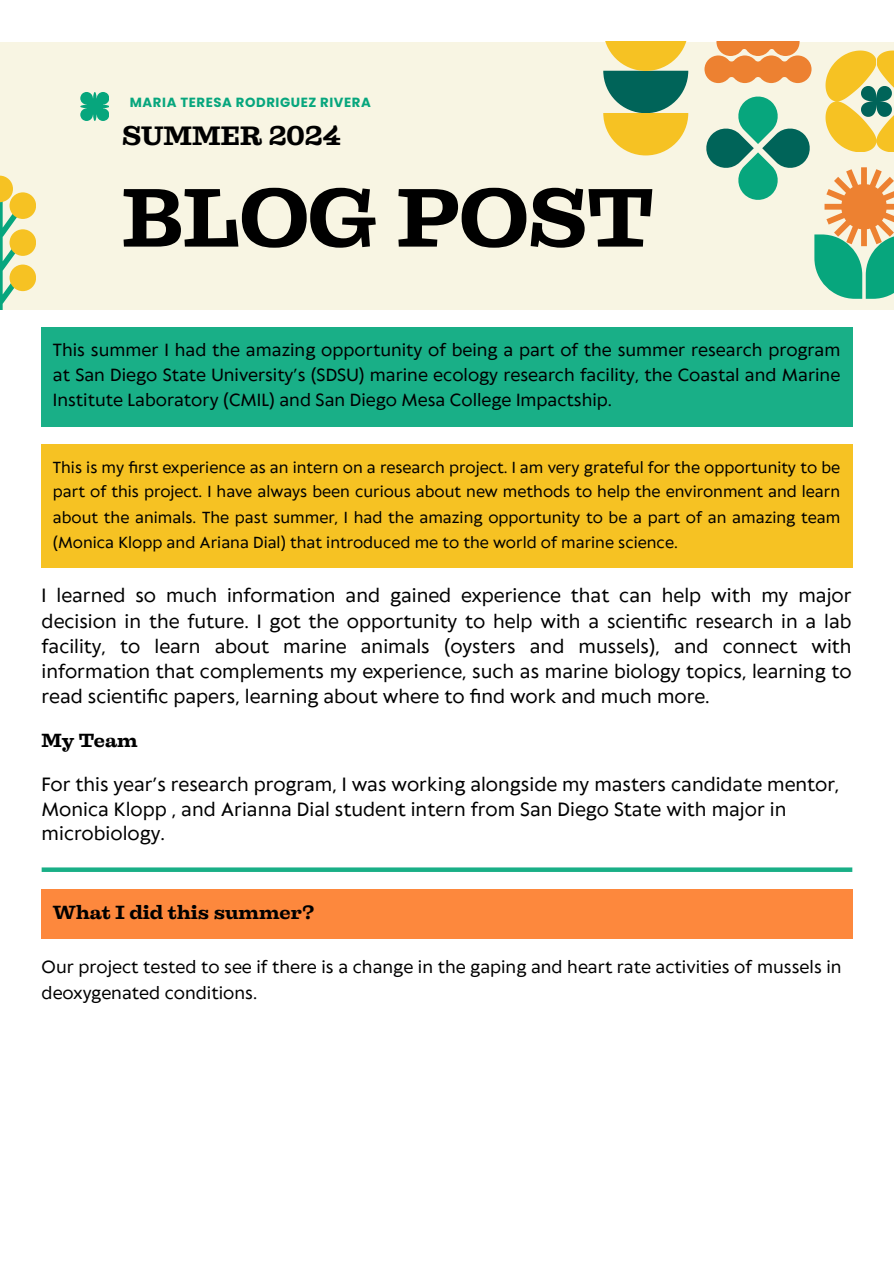
<style>
.page{position:relative;width:894px;height:1263px;background:#fff}
.page>*{position:absolute;margin:0;border:0;box-sizing:border-box;transform-origin:0 0}
.t1{font:700 77.55px "Liberteen";color:#000}
.t2{font:700 25.2px "Liberteen";color:#000}
.t3{font:18px/25.3px "Klein Text";color:#000;text-align:justify}
.t4{font:700 18px "Liberteen";color:#000}
.t5{font:16.5px/25.3px "Klein Text";color:#000}
.t6{font:15px/25.2px "Klein Text";color:#000;text-align:justify}
.t7{font:700 13.2px "Poppins";letter-spacing:.045em;color:#07a67d}
</style>
<div class="page">
<div style="left:0;top:42px;width:893px;height:267px;background:#f8f5e3"></div>
<svg style="left:0;top:176px;width:36px;height:133px"></svg>
<svg style="left:603px;top:42px;width:85px;height:113px"></svg>
<svg style="left:80px;top:92px;width:29px;height:28px"></svg>
<svg style="left:704px;top:42px;width:189px;height:257px"></svg>
<div style="left:42px;top:327px;width:810px;height:99px;background:#19af87"></div>
<div style="left:42px;top:444px;width:810px;height:124px;background:#f6c223"></div>
<div style="left:42px;top:867px;width:810px;height:5px;background:#19af87"></div>
<div style="left:42px;top:890px;width:810px;height:49px;background:#fd883d"></div>
<p class="t7" style="left:130px;top:93px;width:242px">MARIA TERESA RODRIGUEZ RIVERA</p>
<p class="t2" style="left:122px;top:118px;width:220px">SUMMER 2024</p>
<p class="t1" style="left:122px;top:162px;width:533px">BLOG POST</p>
<p class="t5" style="left:53px;top:338px;width:788px;text-align:justify">This summer I had the amazing opportunity of being a part of the summer research program at San Diego State University’s (SDSU) marine ecology research facility, the Coastal and Marine Institute Laboratory (CMIL) and San Diego Mesa College Impactship.</p>
<p class="t6" style="left:53px;top:456px;width:788px">This is my fi rst experience as an intern on a research project. I am very grateful for the opportunity to be part of this project. I have always been curious about new methods to help the environment and learn about the animals. The past summer, I had the amazing opportunity to be a part of an amazing team (Monica Klopp and Ariana Dial) that introduced me to the world of marine science.</p>
<h2 class="t3" style="left:42px;top:584px;width:811px">I learned so much information and gained experience that can help with my major decision in the future. I got the opportunity to help with a scientifi c research in a lab facility, to learn about marine animals (oysters and mussels), and connect with information that complements my experience, such as marine biology topics, learning to read scientific papers, learning about where to fi nd work and much more.</h2>
<p class="t4" style="left:42px;top:727px;width:97px">My Team</p>
<h2 class="t3" style="left:42px;top:773px;width:798px;line-height:24.8px;text-align:left">For this year’s research program, I was working alongside my masters candidate mentor,<br>Monica Klopp , and Arianna Dial student intern from San Diego State with major in microbiology.</h2>
<p class="t4" style="left:53px;top:899px;width:263px">What I did this summer?</p>
<p class="t5" style="left:42px;top:955px;width:801px;line-height:25.8px">Our project tested to see if there is a change in the gaping and heart rate activities of mussels in deoxygenated conditions.</p>
</div>
